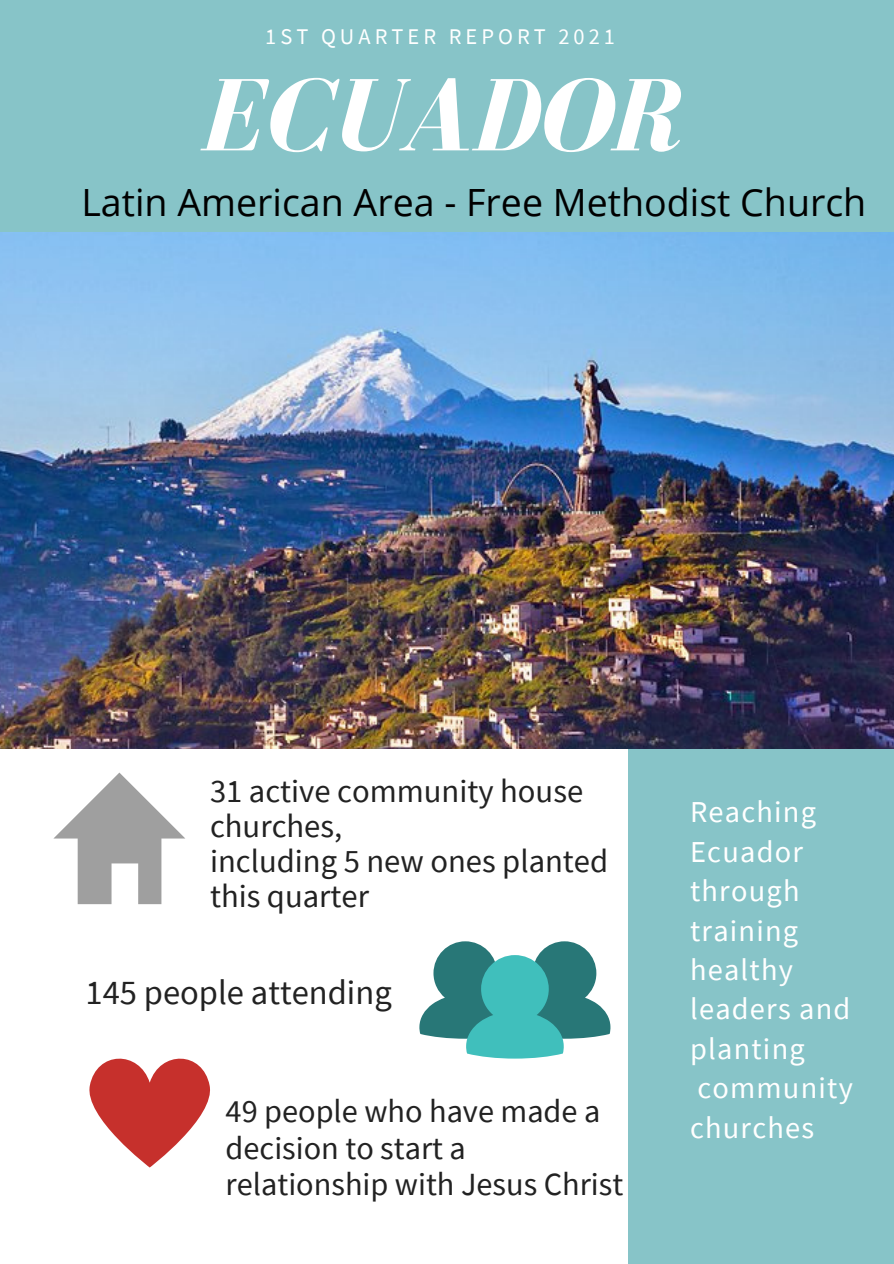
<style>
.page{position:relative;width:894px;height:1264px;background:#fff}
.page>*{position:absolute;margin:0;border:0;box-sizing:border-box;transform-origin:0 0}
.t1{font:italic 700 105.9px "Bodoni FLF";color:#fff}
.t2{font:37.5px "Open Sans";color:#000}
.t3{font:34.5px "Source Sans Pro";color:#222}
.t4{font:32.55px/35px "Source Sans Pro";color:#222}
.t5{font:32.25px/36px "Source Sans Pro";color:#222}
.t6{font:30.45px/39.5px "Source Sans Pro";letter-spacing:.04em;color:#fff}
.t7{font:22.35px "Source Sans Pro";letter-spacing:.18em;color:#fff}
</style>
<div class="page">
<div style="left:628px;top:634px;width:265px;height:629px;background:#87c4c8"></div>
<img style="left:0;top:232px;width:893px;height:516px">
<div style="left:0;top:0;width:893px;height:232px;background:#87c4c8"></div>
<svg style="left:53px;top:772px;width:132px;height:132px"></svg>
<svg style="left:419px;top:941px;width:191px;height:117px"></svg>
<svg style="left:89px;top:1058px;width:121px;height:109px"></svg>
<p class="t7" style="left:265px;top:22px;width:351px">1ST QUARTER REPORT 2021</p>
<p class="t1" style="left:199px;top:59px;width:484px">ECUADOR</p>
<p class="t2" style="left:81px;top:176px;width:786px">Latin American Area - Free Methodist Church</p>
<p class="t4" style="left:210px;top:773px;width:374px">31 active community house churches,</p>
<p class="t4" style="left:210px;top:843px;width:399px">including 5 new ones planted this quarter</p>
<p class="t3" style="left:85px;top:969px;width:307px">145 people attending</p>
<p class="t5" style="left:225px;top:1092px;width:376px">49 people who have made a decision to start a</p>
<p class="t5" style="left:225px;top:1165px;width:399px">relationship with Jesus Christ</p>
<p class="t6" style="left:690px;top:791px;width:164px">Reaching<br>Ecuador through training healthy leaders and planting community churches</p>
</div>
